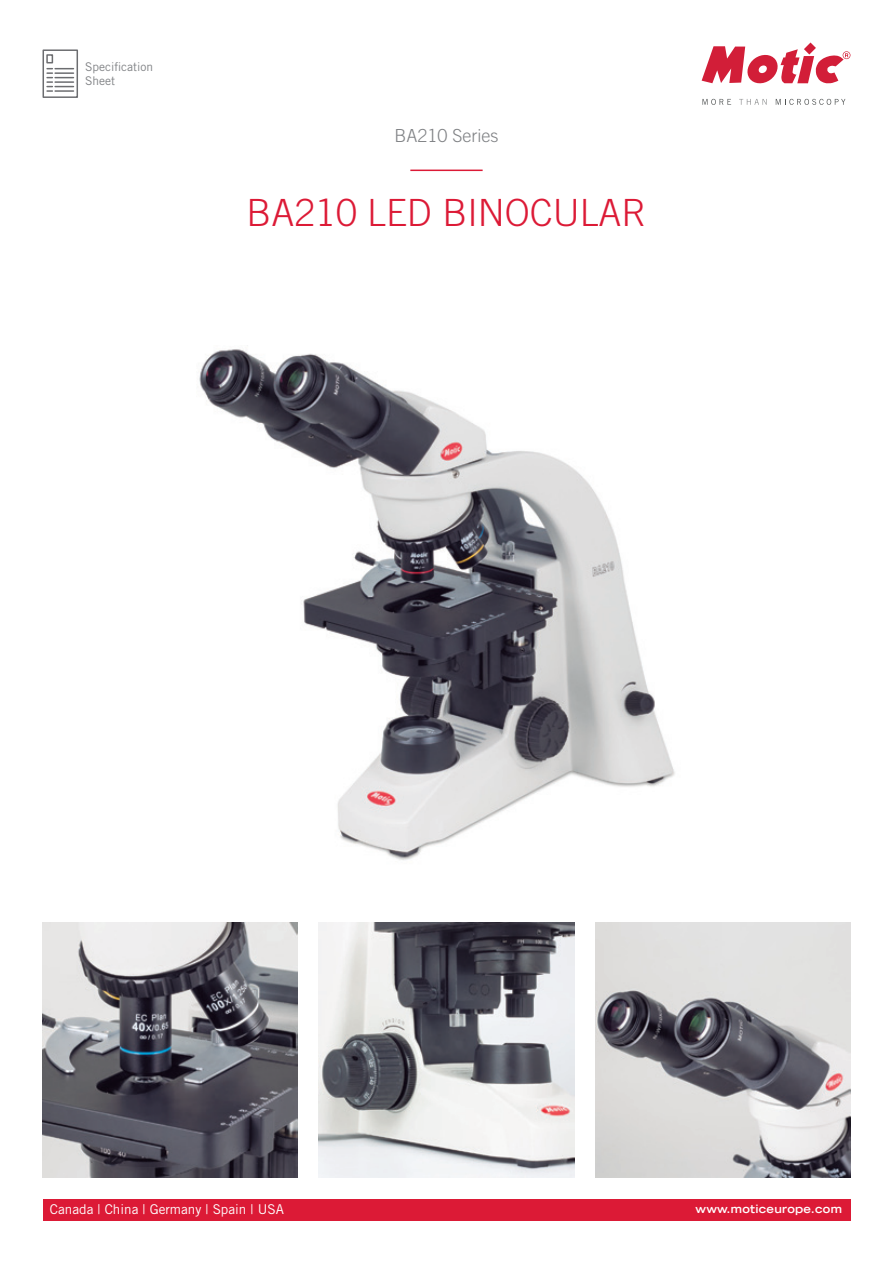
<style>
.page{position:relative;width:893px;height:1263px;background:#fff}
.page>*{position:absolute;margin:0;border:0;box-sizing:border-box;transform-origin:0 0}
.t1{font:300 37.5px "Trade Gothic";color:#dc1a36}
.t2{font:300 18px "Trade Gothic";color:#808285}
.t3{font:13.5px "Trade Gothic";color:#fff}
.t4{font:12px/14.4px "Trade Gothic";color:#808285}
.t5{font:700 expanded 11.25px "Trade Gothic LH";letter-spacing:.025em;color:#fff}
</style>
<div class="page">
<svg style="left:702px;top:43px;width:148px;height:41px"></svg>
<svg style="left:702px;top:99px;width:29px;height:6px"></svg>
<svg style="left:739px;top:99px;width:28px;height:6px"></svg>
<svg style="left:776px;top:99px;width:69px;height:6px"></svg>
<div style="left:43px;top:1199px;width:807px;height:21px;background:#dc1a36"></div>
<hr style="left:410px;top:170px;width:73px;height:1px;background:#dc1a36">
<svg style="left:42px;top:49px;width:36px;height:49px"></svg>
<img style="left:595px;top:922px;width:255px;height:256px">
<img style="left:199px;top:349px;width:476px;height:511px">
<img style="left:319px;top:922px;width:255px;height:256px">
<img style="left:43px;top:922px;width:255px;height:256px">
<p class="t4" style="left:85px;top:59px;width:70px">Specification<br>Sheet</p>
<h2 class="t2" style="left:394px;top:125px;width:106px">BA210 Series</h2>
<h1 class="t1" style="left:246px;top:190px;width:402px">BA210 LED BINOCULAR</h1>
<p class="t3" style="left:50px;top:1201px;width:235px">Canada | China | Germany | Spain | USA</p>
<p class="t5" style="left:695px;top:1201px;width:148px">www.moticeurope.com</p>
</div>
